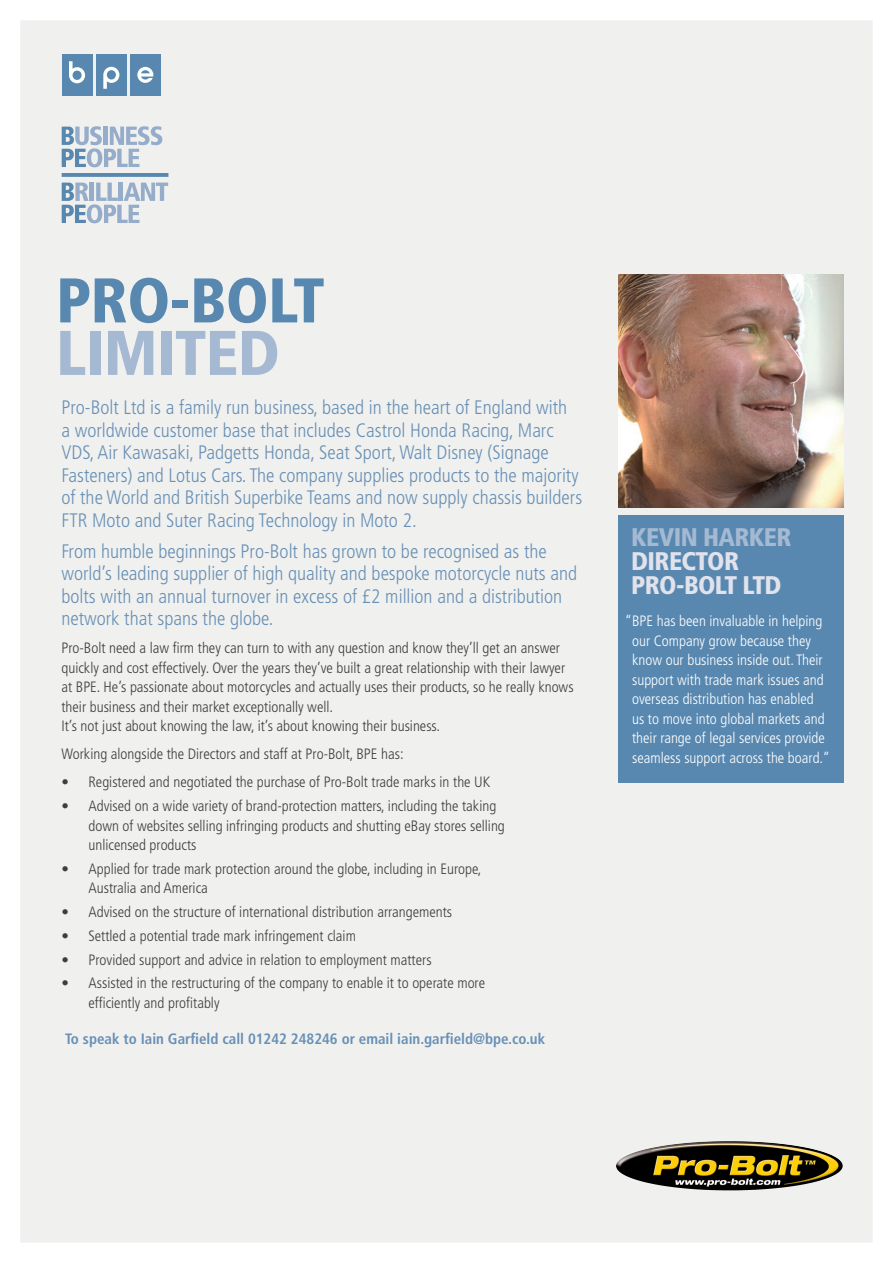
<style>
.page{position:relative;width:893px;height:1263px;background:#f0f1ef}
.page>*{position:absolute;margin:0;border:0;box-sizing:border-box;transform-origin:0 0}
.t1{font:900 condensed 63px "Frutiger";letter-spacing:-.01em;color:#5888b0}
.t2{font:900 condensed 63px "Frutiger";letter-spacing:-.01em;color:#a5b9d2}
.t3{font:900 condensed 25.5px/24px "Frutiger";letter-spacing:-.025em;color:#e1e2eb}
.t4{font:900 condensed 25.5px "Frutiger";letter-spacing:-.025em;color:#a5b9d2}
.t5{font:300 condensed 19.5px/22.5px "Frutiger";color:#6990b6}
.t6{font:300 condensed 15px/19.5px "Frutiger";color:#3e3e3f}
.t7{font:300 condensed 15px/19.5px "Frutiger";color:#fff}
.t8{font:700 condensed 15px "Frutiger";color:#6990b6}
</style>
<div class="page">
<div style="left:62px;top:54px;width:31px;height:42px;background:#5888b0"></div>
<div style="left:96px;top:54px;width:31px;height:42px;background:#5888b0"></div>
<div style="left:130px;top:54px;width:31px;height:42px;background:#5888b0"></div>
<svg style="left:69px;top:61px;width:16px;height:22px"></svg>
<svg style="left:103px;top:67px;width:16px;height:22px"></svg>
<svg style="left:137px;top:67px;width:16px;height:16px"></svg>
<svg style="left:62px;top:126px;width:100px;height:41px"></svg>
<svg style="left:62px;top:183px;width:106px;height:40px"></svg>
<svg style="left:62px;top:173px;width:106px;height:4px"></svg>
<div style="left:618px;top:515px;width:226px;height:267px;background:#5888b0"></div>
<img style="left:618px;top:274px;width:226px;height:234px">
<img style="left:631px;top:1141px;width:104px;height:13px">
<div style="left:0;top:0;width:893px;height:1263px;border:20px solid #fff"></div>
<h1 class="t1" style="left:56px;top:263px;width:270px">PRO-BOLT</h1>
<h1 class="t2" style="left:56px;top:315px;width:225px">LIMITED</h1>
<p class="t5" style="left:61px;top:397px;width:522px">Pro-Bolt Ltd is a family run business, based in the heart of England with<br>a worldwide customer base that includes Castrol Honda Racing, Marc VDS, Air Kawasaki, Padgetts Honda, Seat Sport, Walt Disney (Signage Fasteners) and Lotus Cars. The company supplies products to the majority of the World and British Superbike Teams and now supply chassis builders FTR Moto and Suter Racing Technology in Moto 2.</p>
<p class="t5" style="left:61px;top:540px;width:517px">From humble beginnings Pro-Bolt has grown to be recognised as the world’s leading supplier of high quality and bespoke motorcycle nuts and bolts with an annual turnover in excess of £2 million and a distribution network that spans the globe.</p>
<p class="t6" style="left:61px;top:639px;width:514px">Pro-Bolt need a law firm they can turn to with any question and know they’ll get an answer quickly and cost effectively. Over the years they’ve built a great relationship with their lawyer at BPE. He’s passionate about motorcycles and actually uses their products, so he really knows their business and their market exceptionally well.<br>It’s not just about knowing the law, it’s about knowing their business.</p>
<p class="t6" style="left:61px;top:745px;width:344px">Working alongside the Directors and staff at Pro-Bolt, BPE has:</p>
<p class="t6" style="left:61px;top:773px;width:430px">• Registered and negotiated the purchase of Pro-Bolt trade marks in the UK</p>
<p class="t6" style="left:88px;top:796px;width:418px;text-indent:-27px">• Advised on a wide variety of brand-protection matters, including the taking down of websites selling infringing products and shutting eBay stores selling unlicensed products</p>
<p class="t6" style="left:88px;top:859px;width:395px;text-indent:-27px">• Applied for trade mark protection around the globe, including in Europe,<br>Australia and America</p>
<p class="t6" style="left:61px;top:902px;width:392px">• Advised on the structure of international distribution arrangements</p>
<p class="t6" style="left:61px;top:926px;width:296px">• Settled a potential trade mark infringement claim</p>
<p class="t6" style="left:61px;top:950px;width:372px">• Provided support and advice in relation to employment matters</p>
<p class="t6" style="left:88px;top:974px;width:398px;text-indent:-27px">• Assisted in the restructuring of the company to enable it to operate more efficiently and profitably</p>
<p class="t8" style="left:65px;top:1030px;width:482px">To speak to Iain Garfield call 01242 248246 or email iain.garfield@bpe.co.uk</p>
<h2 class="t4" style="left:631px;top:522px;width:162px">KEVIN HARKER</h2>
<h2 class="t3" style="left:631px;top:549px;width:152px">DIRECTOR<br>PRO-BOLT LTD</h2>
<p class="t7" style="left:632px;top:612px;width:199px;text-indent:-7px">“BPE has been invaluable in helping our Company grow because they know our business inside out. Their support with trade mark issues and overseas distribution has enabled<br>us to move into global markets and their range of legal services provide seamless support across the board.”</p>
</div>
